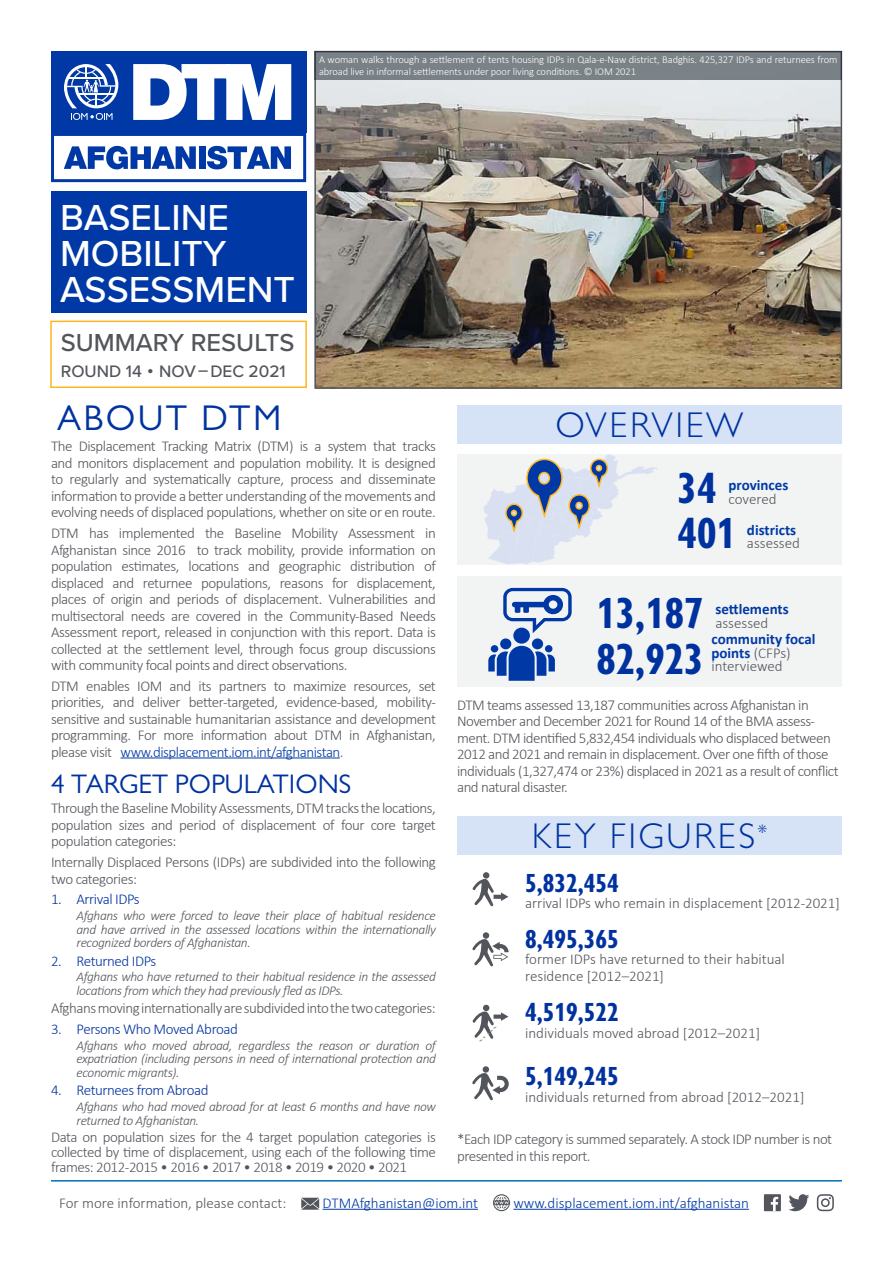
<style>
.page{position:relative;width:893px;height:1263px;background:#fff}
.page>*{position:absolute;margin:0;border:0;box-sizing:border-box;transform-origin:0 0}
.t1{font:700 condensed 45px "Gill Sans Nova";color:#00329f}
.t2{font:500 37.5px/36px "Proxima Nova";color:#fff}
.t3{font:300 36px "Gill Sans MT Pro";letter-spacing:.07em;color:#0033a0}
.t4{font:36px "Gill Sans MT Pro";letter-spacing:.07em;color:#0033a0}
.t5{font:700 condensed 27px "Gill Sans Nova";color:#00329f}
.t6{font:27px "Gill Sans MT Pro";color:#00329f}
.t7{font:500 25.5px "Proxima Nova";color:#52555b}
.t8{font:500 17.25px "Proxima Nova";color:#52555b}
.t9{font:300 15px/16.5px "Calibri";letter-spacing:-.03em;color:#52555b;text-align:justify}
.t10{font:300 15px/16.5px "Calibri";color:#52555b}
.t11{font:300 15px "Calibri";letter-spacing:-.03em;color:#00329f}
.t12{font:700 15px/13.5px "Calibri";color:#0039a6}
.t13{font:300 15px "Calibri";color:#0039a6}
.t14{font:300 15px "Calibri";letter-spacing:-.005em;color:#52555b}
.t15{font:italic 300 13.5px/13.5px "Calibri";letter-spacing:-.03em;color:#52555b;text-align:justify}
.t16{font:300 10.5px/12px "Calibri";letter-spacing:-.01em;color:#fff}
.s1{font-family:"Gill Sans MT Pro";font-weight:300}
.s2{color:#0039a6}
.s3{font-weight:300;color:#52555b}
</style>
<div class="page">
<hr style="left:51px;top:1180px;width:791px;height:1px;background:#036cb6">
<hr style="left:323px;top:1209px;width:155px;height:1px;background:#0039a6">
<hr style="left:513px;top:1209px;width:236px;height:1px;background:#0039a6">
<svg style="left:301px;top:1198px;width:18px;height:12px"></svg>
<svg style="left:493px;top:1194px;width:17px;height:17px"></svg>
<svg style="left:494px;top:1195px;width:15px;height:15px"></svg>
<div style="left:764px;top:1194px;width:17px;height:17px;background:#52555b"></div>
<svg style="left:771px;top:1197px;width:7px;height:14px"></svg>
<svg style="left:788px;top:1194px;width:21px;height:17px"></svg>
<svg style="left:817px;top:1194px;width:17px;height:17px"></svg>
<div style="left:51px;top:191px;width:255px;height:121px;background:#0039a6"></div>
<div style="left:50px;top:321px;width:257px;height:67px;border:2px solid #ffb71e"></div>
<div style="left:51px;top:51px;width:255px;height:82px;background:#0038a6"></div>
<svg style="left:133px;top:64px;width:158px;height:56px"></svg>
<svg style="left:64px;top:64px;width:54px;height:56px"></svg>
<svg style="left:51px;top:133px;width:255px;height:49px"></svg>
<hr style="left:121px;top:758px;width:219px;height:1px;background:#0039a6">
<div style="left:457px;top:405px;width:385px;height:38px;background:#d6e2f5"></div>
<svg style="left:472px;top:872px;width:36px;height:34px"></svg>
<svg style="left:472px;top:932px;width:37px;height:34px"></svg>
<svg style="left:472px;top:1004px;width:36px;height:37px"></svg>
<svg style="left:472px;top:1066px;width:37px;height:34px"></svg>
<div style="left:457px;top:816px;width:385px;height:39px;background:#d6e2f5"></div>
<div style="left:457px;top:576px;width:385px;height:111px;background:#f2f4f4"></div>
<svg style="left:488px;top:588px;width:84px;height:93px"></svg>
<img style="left:317px;top:80px;width:522px;height:306px">
<div style="left:457px;top:454px;width:385px;height:111px;background:#f2f4f4"></div>
<svg style="left:483px;top:454px;width:175px;height:110px"></svg>
<div style="left:315px;top:51px;width:527px;height:29px;background:#7a8287"></div>
<p class="t16" style="left:319px;top:54px;width:520px">A woman walks through a settlement of tents housing IDPs in Qala-e-Naw district, Badghis. 425,327 IDPs and returnees from abroad live in informal settlements under poor living conditions. © IOM 2021</p>
<h2 class="t2" style="left:60px;top:198px;width:237px">BASELINE<br>MOBILITY<br>ASSESSMENT</h2>
<h3 class="t7" style="left:61px;top:324px;width:235px">SUMMARY RESULTS</h3>
<p class="t8" style="left:61px;top:358px;width:227px">ROUND 14 <span class="s1">•</span> NOV – DEC 2021</p>
<h3 class="t4" style="left:57px;top:396px;width:226px">ABOUT DTM</h3>
<h3 class="t3" style="left:556px;top:403px;width:189px">OVERVIEW</h3>
<p class="t9" style="left:51px;top:438px;width:386px">The Displacement Tracking Matrix (DTM) is a system that tracks and monitors displacement and population mobility. It is designed to regularly and systematically capture, process and disseminate information to provide a better understanding of the movements and evolving needs of displaced populations, whether on site or en route.</p>
<p class="t9" style="left:51px;top:525px;width:386px">DTM has implemented the Baseline Mobility Assessment in Afghanistan since 2016 to track mobility, provide information on population estimates, locations and geographic distribution of displaced and returnee populations, reasons for displacement, places of origin and periods of displacement. Vulnerabilities and multisectoral needs are covered in the Community-Based Needs Assessment report, released in conjunction with this report. Data is collected at the settlement level, through focus group discussions with community focal points and direct observations.</p>
<p class="t9" style="left:51px;top:677px;width:386px">DTM enables IOM and its partners to maximize resources, set priorities, and deliver better-targeted, evidence-based, mobility&shy;sensitive and sustainable humanitarian assistance and development programming. For more information about DTM in Afghanistan, please visit <span class="s2">www.displacement.iom.int/afghanistan</span>.</p>
<h3 class="t6" style="left:51px;top:767px;width:302px">4 TARGET POPULATIONS</h3>
<p class="t9" style="left:51px;top:800px;width:386px">Through the Baseline Mobility Assessments, DTM tracks the locations, population sizes and period of displacement of four core target population categories:</p>
<p class="t9" style="left:51px;top:854px;width:386px">Internally Displaced Persons (IDPs) are subdivided into the following two categories:</p>
<p class="t11" style="left:51px;top:890px;width:90px">1. Arrival IDPs</p>
<p class="t15" style="left:77px;top:909px;width:361px">Afghans who were forced to leave their place of habitual residence and have arrived in the assessed locations within the internationally recognized borders of Afghanistan.</p>
<p class="t11" style="left:51px;top:951px;width:107px">2. Returned IDPs</p>
<p class="t15" style="left:77px;top:970px;width:361px">Afghans who have returned to their habitual residence in the assessed locations from which they had previously fled as IDPs.</p>
<p class="t9" style="left:51px;top:1000px;width:386px">Afghans moving internationally are subdivided into the two categories:</p>
<p class="t11" style="left:51px;top:1020px;width:188px">3. Persons Who Moved Abroad</p>
<p class="t15" style="left:77px;top:1038px;width:361px">Afghans who moved abroad, regardless the reason or duration of expatriation (including persons in need of international protection and economic migrants).</p>
<p class="t11" style="left:51px;top:1081px;width:159px">4. Returnees from Abroad</p>
<p class="t15" style="left:77px;top:1100px;width:361px">Afghans who had moved abroad for at least 6 months and have now returned to Afghanistan.</p>
<p class="t9" style="left:51px;top:1129px;width:386px;line-height:15px">Data on population sizes for the 4 target population categories is collected by time of displacement, using each of the following time frames: 2012-2015 • 2016 • 2017 • 2018 • 2019 • 2020 • 2021</p>
<h1 class="t1" style="left:678px;top:457px;width:40px">34</h1>
<p class="t12" style="left:729px;top:478px;width:61px">provinces</p>
<p class="t14" style="left:729px;top:489px;width:49px">covered</p>
<h1 class="t1" style="left:678px;top:503px;width:60px">401</h1>
<p class="t12" style="left:747px;top:523px;width:51px">districts</p>
<p class="t10" style="left:747px;top:535px;width:54px">assessed</p>
<h1 class="t1" style="left:596px;top:582px;width:109px">13,187</h1>
<p class="t12" style="left:715px;top:602px;width:75px">settlements</p>
<p class="t10" style="left:715px;top:614px;width:54px">assessed</p>
<h1 class="t1" style="left:596px;top:629px;width:109px">82,923</h1>
<p class="t12" style="left:711px;top:632px;width:106px">community focal points <span class="s3">(CFPs) interviewed</span></p>
<p class="t9" style="left:457px;top:696px;width:383px;text-align:left">DTM teams assessed 13,187 communities across Afghanistan in November and December 2021 for Round 14 of the BMA assess&shy;ment. DTM identified 5,832,454 individuals who displaced between 2012 and 2021 and remain in displacement. Over one fifth of those individuals (1,327,474 or 23%) displaced in 2021 as a result of conflict and natural disaster.</p>
<h3 class="t3" style="left:532px;top:814px;width:237px">KEY FIGURES<sup>*</sup></h3>
<h3 class="t5" style="left:525px;top:865px;width:95px">5,832,454</h3>
<p class="t14" style="left:525px;top:894px;width:316px">arrival IDPs who remain in displacement [2012-2021]</p>
<h3 class="t5" style="left:525px;top:921px;width:95px">8,495,365</h3>
<p class="t10" style="left:525px;top:951px;width:261px">former IDPs have returned to their habitual residence [2012–2021]</p>
<h3 class="t5" style="left:525px;top:994px;width:95px">4,519,522</h3>
<p class="t10" style="left:525px;top:1024px;width:236px">individuals moved abroad [2012–2021]</p>
<h3 class="t5" style="left:525px;top:1058px;width:95px">5,149,245</h3>
<p class="t10" style="left:525px;top:1088px;width:281px">individuals returned from abroad [2012–2021]</p>
<p class="t9" style="left:457px;top:1131px;width:377px">*Each IDP category is summed separately. A stock IDP number is not presented in this report.</p>
<p class="t10" style="left:59px;top:1195px;width:229px">For more information, please contact:</p>
<p class="t13" style="left:323px;top:1194px;width:157px">DTMAfghanistan@iom.int</p>
<p class="t13" style="left:513px;top:1194px;width:237px">www.displacement.iom.int/afghanistan</p>
</div>
